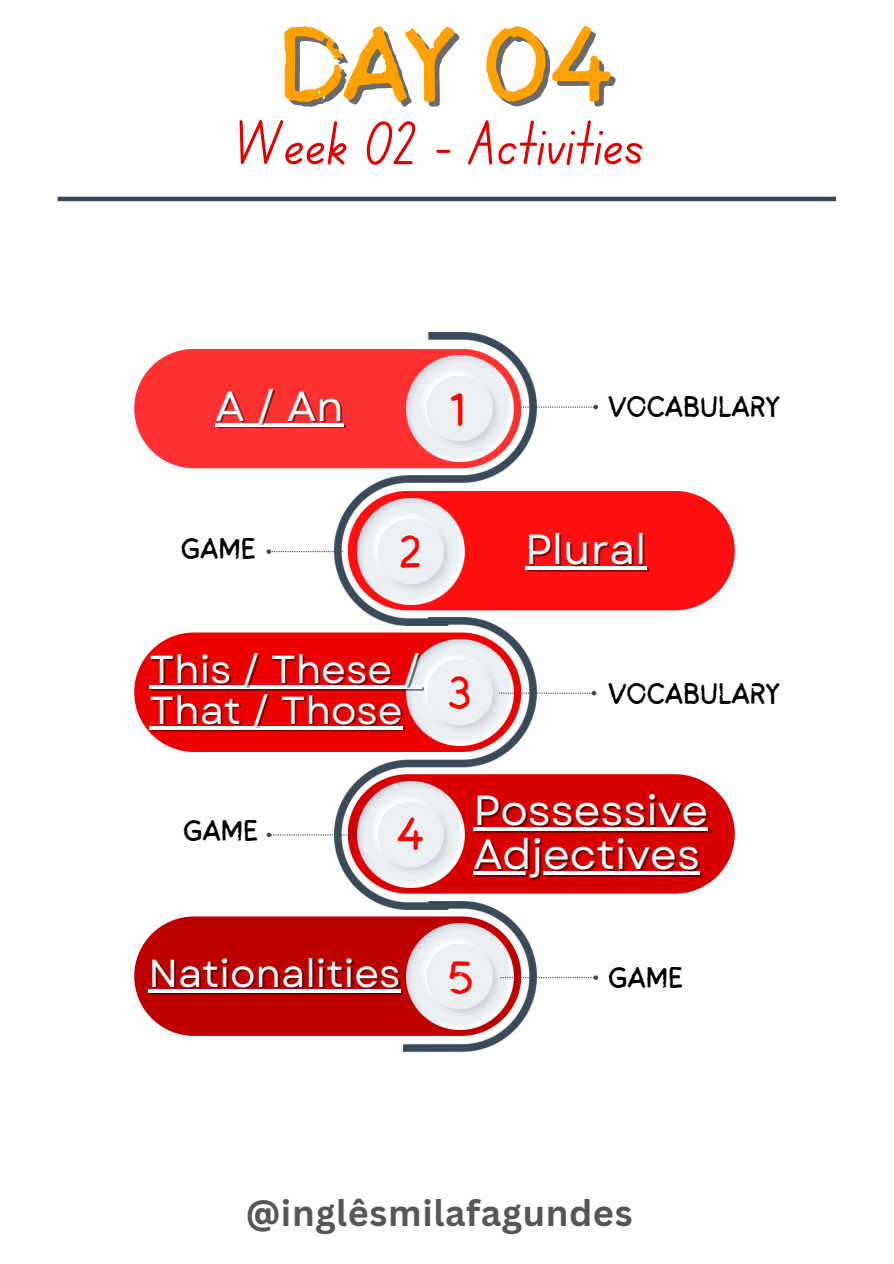
<style>
.page{position:relative;width:894px;height:1264px;background:#fff}
.page>*{position:absolute;margin:0;border:0;box-sizing:border-box;transform-origin:0 0}
.t1{font:108px "Sigher";color:#ffa100}
.t2{font:63px "Canva School Font";color:#df0000}
.t3{font:46.35px "Sigher";color:#fd0303}
.t4{font:42px "Garet";color:#fff}
.t5{font:39px "Garet";color:#fff}
.t6{font:700 36px "Canva Sans";letter-spacing:.02em;color:#575656}
.t7{font:30px "Sigher";color:#000}
</style>
<div class="page">
<img style="left:57px;top:196px;width:780px;height:857px">
<hr style="left:215px;top:423px;width:129px;height:3px;background:#fff">
<img style="left:357px;top:498px;width:107px;height:106px">
<img style="left:406px;top:639px;width:107px;height:106px">
<img style="left:406px;top:923px;width:107px;height:106px">
<div style="left:347px;top:774px;width:387px;height:119px;background:#d80000;border-radius:60px"></div>
<svg style="left:266px;top:832px;width:91px;height:5px"></svg>
<img style="left:357px;top:781px;width:107px;height:106px">
<svg style="left:498px;top:691px;width:98px;height:4px"></svg>
<svg style="left:500px;top:975px;width:97px;height:4px"></svg>
<hr style="left:149px;top:685px;width:273px;height:3px;background:#fff">
<svg style="left:149px;top:725px;width:253px;height:4px"></svg>
<hr style="left:473px;top:827px;width:235px;height:3px;background:#fff">
<hr style="left:473px;top:871px;width:226px;height:3px;background:#fff">
<hr style="left:525px;top:566px;width:121px;height:4px;background:#fff">
<svg style="left:148px;top:988px;width:252px;height:4px"></svg>
<div style="left:331px;top:1040px;width:71px;height:69px;background:#fff"></div>
<h3 class="t1" style="left:278px;top:21px;width:339px">DAY 04</h3>
<p class="t2" style="left:235px;top:116px;width:410px">Week 02 - Activities</p>
<h2 class="t4" style="left:215px;top:375px;width:130px">A/An</h2>
<h1 class="t7" style="left:608px;top:394px;width:173px">VOCABULARY</h1>
<p class="t3" style="left:449px;top:390px;width:18px">1</p>
<p class="t7" style="left:181px;top:536px;width:76px">GAME</p>
<p class="t3" style="left:398px;top:533px;width:25px">2</p>
<h3 class="t4" style="left:525px;top:519px;width:123px">Plural</h3>
<p class="t5" style="left:149px;top:641px;width:274px">This / These /</p>
<p class="t5" style="left:149px;top:681px;width:254px">That / Those</p>
<p class="t3" style="left:447px;top:674px;width:27px">3</p>
<p class="t7" style="left:608px;top:681px;width:173px">VOCABULARY</p>
<p class="t7" style="left:183px;top:818px;width:76px">GAME</p>
<p class="t3" style="left:396px;top:815px;width:31px">4</p>
<p class="t4" style="left:473px;top:780px;width:236px">Possessive</p>
<p class="t4" style="left:473px;top:823px;width:228px">Adjectives</p>
<p class="t5" style="left:148px;top:944px;width:253px">Nationalities</p>
<h3 class="t3" style="left:447px;top:958px;width:29px">5</h3>
<p class="t7" style="left:608px;top:965px;width:76px">GAME</p>
<p class="t6" style="left:246px;top:1187px;width:388px">@inglêsmilafagundes</p>
</div>
